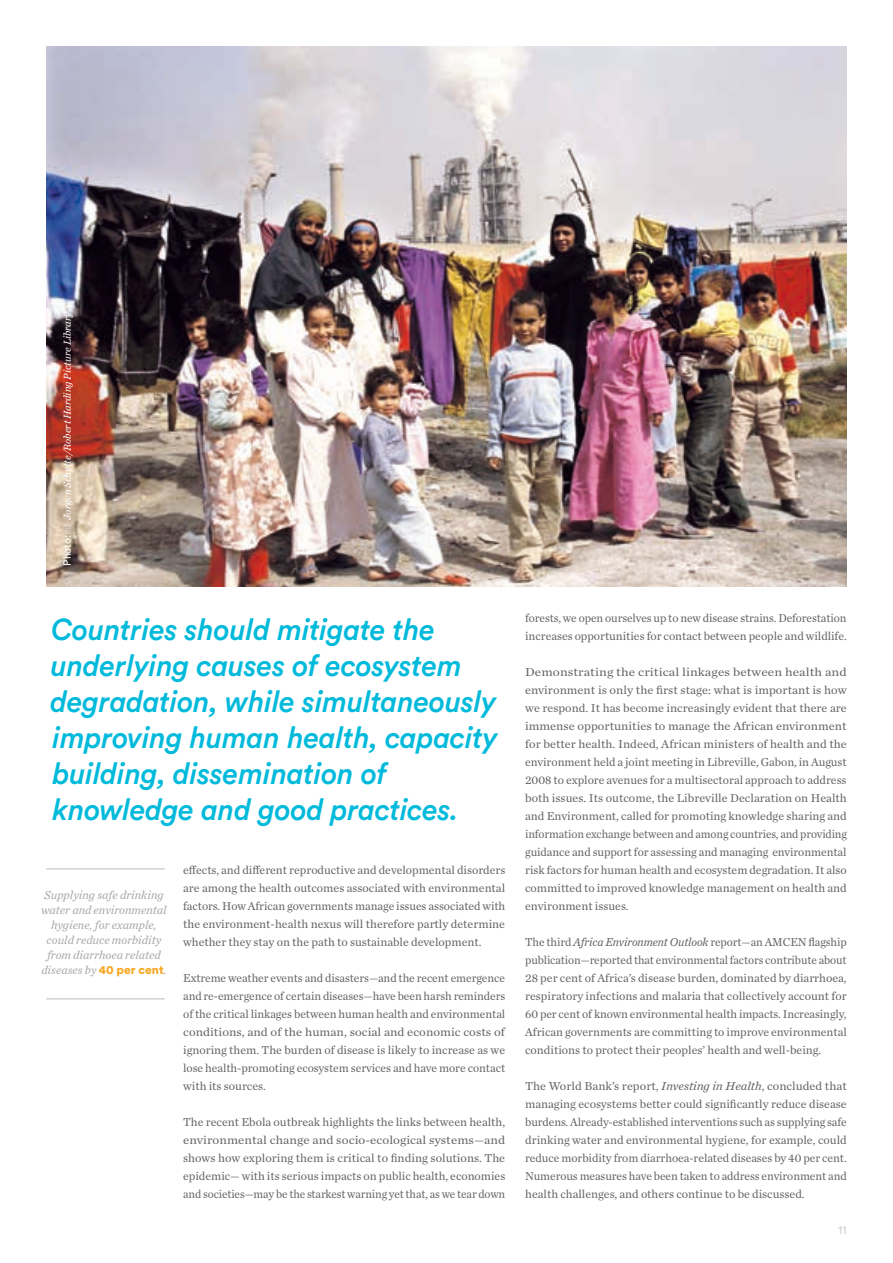
<style>
.page{position:relative;width:893px;height:1263px;background:#fff}
.page>*{position:absolute;margin:0;border:0;box-sizing:border-box;transform-origin:0 0}
.t1{font:italic 500 30px/36px "Circular Std";letter-spacing:-.01em;color:#00badb}
.t2{font:12px/18px "Chronicle Text G1";color:#626365;text-align:justify}
.t3{font:12px/18px "Chronicle Text G1";color:#626365;text-align:justify;scale:1.11 1}
.t4{font:12px/18px "Chronicle Text G1";color:#626365;scale:.96 1}
.t5{font:italic 12px/15px "Chronicle Text G2";color:#a7a9ab;text-align:center}
.t6{font:12px "Circular Std";color:#cfd1d2}
.t7{font:italic 10.5px "Chronicle Text G2";color:#fff}
.s1{font-family:"Circular Std";font-style:normal}
.s2{font-family:"Circular Std";font-weight:900;font-style:normal;color:#f7a723}
.s3{font-family:"Chronicle Text G2";font-style:italic}
</style>
<div class="page">
<img style="left:46px;top:47px;width:801px;height:540px">
<hr style="left:46px;top:868px;width:119px;height:2px;background:#cfd1d2">
<hr style="left:46px;top:998px;width:119px;height:1px;background:#cfd1d2">
<p class="t7" style="left:59px;top:566px;width:256px;rotate:-90deg"><span class="s1">Photo:</span> © Jorgen Schytte/Robert Harding Picture Library</p>
<h1 class="t1" style="left:51px;top:611px;width:449px">Countries should mitigate the underlying causes of ecosystem degradation, while simultaneously improving human health, capacity building, dissemination of knowledge and good practices.</h1>
<p class="t5" style="left:41px;top:887px;width:127px">Supplying safe drinking water and environmental hygiene, for example, could reduce morbidity from diarrhoea related diseases by <span class="s2">40 per cent</span>.</p>
<p class="t2" style="left:183px;top:861px;width:324px">effects, and different reproductive and developmental disorders are among the health outcomes associated with environmental factors. How African governments manage issues associated with the environment-health nexus will therefore partly determine whether they stay on the path to sustainable development.</p>
<p class="t2" style="left:183px;top:969px;width:324px">Extreme weather events and disasters—and the recent emergence and re-emergence of certain diseases—have been harsh reminders of the critical linkages between human health and environmental conditions, and of the human, social and economic costs of ignoring them. The burden of disease is likely to increase as we lose health-promoting ecosystem services and have more contact with its sources.</p>
<p class="t2" style="left:183px;top:1113px;width:324px">The recent Ebola outbreak highlights the links between health, environmental change and socio-ecological systems—and shows how exploring them is critical to finding solutions. The epidemic— with its serious impacts on public health, economies and societies—may be the starkest warning yet that, as we tear down</p>
<p class="t4" style="left:525px;top:609px;width:337px">forests, we open ourselves up to new disease strains. Deforestation increases opportunities for contact between people and wildlife.</p>
<p class="t3" style="left:525px;top:663px;width:291px">Demonstrating the critical linkages between health and environment is only the first stage: what is important is how we respond. It has become increasingly evident that there are immense opportunities to manage the African environment for better health. Indeed, African ministers of health and the environment held a joint meeting in Libreville, Gabon, in August 2008 to explore avenues for a multisectoral approach to address both issues. Its outcome, the Libreville Declaration on Health and Environment, called for promoting knowledge sharing and information exchange between and among countries, and providing guidance and support for assessing and managing environmental risk factors for human health and ecosystem degradation. It also committed to improved knowledge management on health and environment issues.</p>
<p class="t4" style="left:525px;top:933px;width:336px;text-align:justify">The third <span class="s3">Africa Environment Outlook</span> report—an AMCEN flagship publication—reported that environmental factors contribute about 28 per cent of Africa’s disease burden, dominated by diarrhoea, respiratory infections and malaria that collectively account for 60 per cent of known environmental health impacts. Increasingly, African governments are committing to improve environmental conditions to protect their peoples’ health and well-being.</p>
<p class="t2" style="left:525px;top:1077px;width:323px">The World Bank’s report, <span class="s3">Investing in Health</span>, concluded that managing ecosystems better could significantly reduce disease burdens. Already-established interventions such as supplying safe drinking water and environmental hygiene, for example, could reduce morbidity from diarrhoea-related diseases by 40 per cent.<br>Numerous measures have been taken to address environment and health challenges, and others continue to be discussed.</p>
<p class="t6" style="left:838px;top:1222px;width:10px">11</p>
</div>
